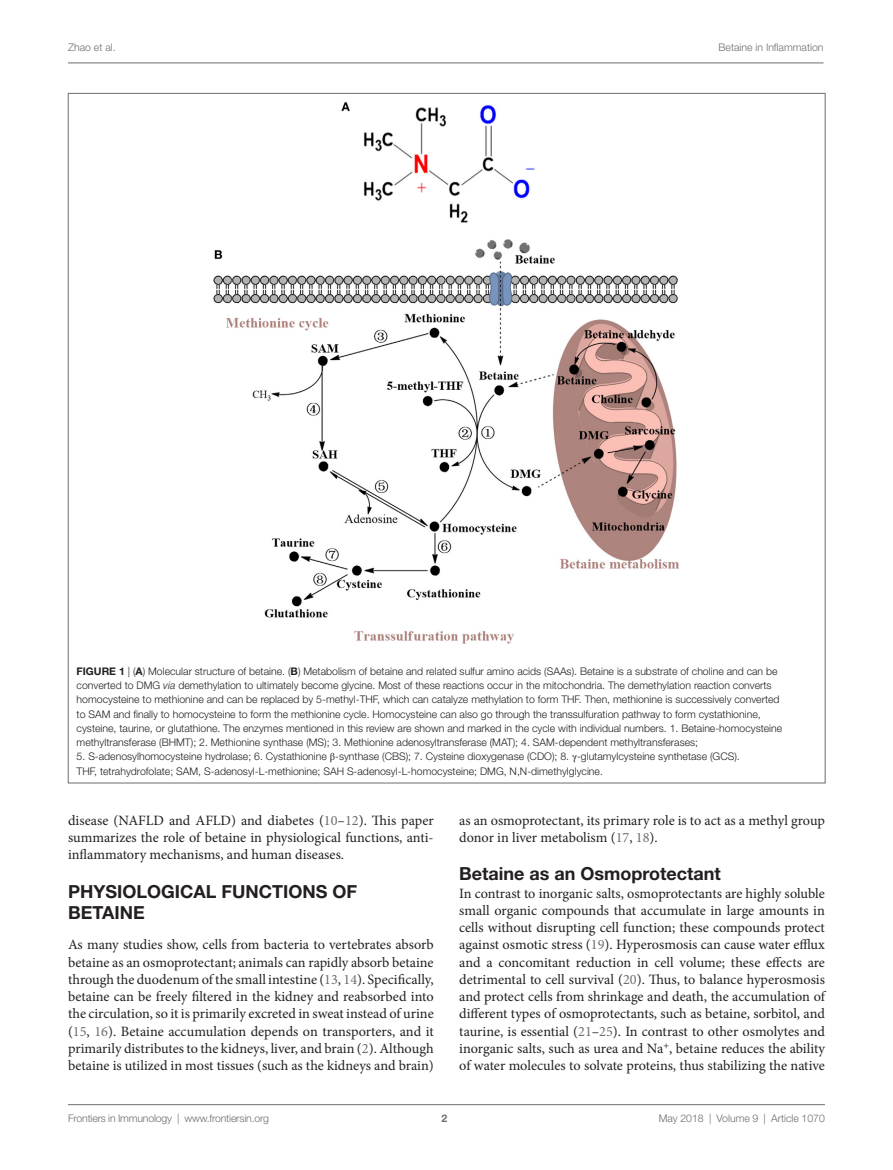
<style>
.page{position:relative;width:893px;height:1170px;background:#fff}
.page>*{position:absolute;margin:0;border:0;box-sizing:border-box;transform-origin:0 0}
.t1{font:700 18px/21px "Helvetica Neue LT Std";color:#231f20}
.t2{font:14.25px/17.2px "Minion Pro";letter-spacing:-.005em;color:#231f20;text-align:justify}
.t3{font:300 10.5px/14.2px "Helvetica Neue LT Std";color:#231f20}
.t4{font:300 10.5px "Helvetica Neue LT Std";color:#6c6d70}
.t5{font:700 10.5px "Helvetica Neue LT Std";color:#6c6d70}
.s1{font-weight:700}
.s2{font-style:italic}
.s3{font-family:"STIX General";font-weight:400}
.s4{color:#6c6d70}
</style>
<div class="page">
<img style="left:213px;top:102px;width:466px;height:542px">
<hr style="left:68px;top:63px;width:756px;height:1px;background:#6c6d70">
<hr style="left:68px;top:1104px;width:757px;height:1px;background:#6c6d70">
<p class="t4" style="left:68px;top:41px;width:49px">Zhao et al.</p>
<p class="t4" style="left:718px;top:41px;width:107px">Betaine in Inflammation</p>
<p class="t3" style="left:77px;top:663px;width:707px"><span class="s1">Figur e 1</span> | (<span class="s1">A</span>) Molecular structure of betaine. (<span class="s1">B</span>) Metabolism of betaine and related sulfur amino acids (SAAs). Betaine is a substrate of choline and can be converted to DMG <span class="s2">via</span> demethylation to ultimately become glycine. Most of these reactions occur in the mitochondria. The demethylation reaction converts homocysteine to methionine and can be replaced by 5-methyl-THF, which can catalyze methylation to form THF. Then, methionine is successively converted to SAM and finally to homocysteine to form the methionine cycle. Homocysteine can also go through the transsulfuration pathway to form cystathionine, cysteine, taurine, or glutathione. The enzymes mentioned in this review are shown and marked in the cycle with individual numbers. 1. Betaine-homocysteine methyltransferase (BHMT); 2. Methionine synthase (MS); 3. Methionine adenosyltransferase (MAT); 4. SAM-dependent methyltransferases;</p>
<p class="t3" style="left:77px;top:749px;width:665px">5. S-adenosylhomocysteine hydrolase; 6. Cystathionine <span class="s3">β</span>-synthase (CBS); 7. Cysteine dioxygenase (CDO); 8. <span class="s3">γ</span>-glutamylcysteine synthetase (GCS).<br>THF, tetrahydrofolate; SAM, S-adenosyl-L-methionine; SAH S-adenosyl-L-homocysteine; DMG, N,N-dimethylglycine.</p>
<p class="t2" style="left:68px;top:811px;width:367px">disease (NAFLD and AFLD) and diabetes (<span class="s4">10</span>–<span class="s4">12</span>). This paper summarizes the role of betaine in physiological functions, anti&shy;inflammatory mechanisms, and human diseases.</p>
<p class="t1" style="left:68px;top:880px;width:291px">PHYSIOLOGICAL FUNCTIONS OF<br>BETAINE</p>
<p class="t2" style="left:68px;top:936px;width:367px">As many studies show, cells from bacteria to vertebrates absorb betaine as an osmoprotectant; animals can rapidly absorb betaine through the duodenum of the small intestine (<span class="s4">13</span>, <span class="s4">14</span>). Specifically, betaine can be freely filtered in the kidney and reabsorbed into the circulation, so it is primarily excreted in sweat instead of urine (<span class="s4">15</span>, <span class="s4">16</span>). Betaine accumulation depends on transporters, and it primarily distributes to the kidneys, liver, and brain (<span class="s4">2</span>). Although betaine is utilized in most tissues (such as the kidneys and brain)</p>
<p class="t2" style="left:459px;top:811px;width:367px">as an osmoprotectant, its primary role is to act as a methyl group donor in liver metabolism (<span class="s4">17</span>, <span class="s4">18</span>).</p>
<p class="t1" style="left:459px;top:863px;width:263px">Betaine as an Osmoprotectant</p>
<p class="t2" style="left:459px;top:884px;width:367px">In contrast to inorganic salts, osmoprotectants are highly soluble small organic compounds that accumulate in large amounts in cells without disrupting cell function; these compounds protect against osmotic stress (<span class="s4">19</span>). Hyperosmosis can cause water efflux and a concomitant reduction in cell volume; these effects are detrimental to cell survival (<span class="s4">20</span>). Thus, to balance hyperosmosis and protect cells from shrinkage and death, the accumulation of different types of osmoprotectants, such as betaine, sorbitol, and taurine, is essential (<span class="s4">21</span>–<span class="s4">25</span>). In contrast to other osmolytes and inorganic salts, such as urea and Na<sup>+</sup>, betaine reduces the ability of water molecules to solvate proteins, thus stabilizing the native</p>
<p class="t4" style="left:68px;top:1111px;width:203px">Frontiers in Immunology | www.frontiersin.org</p>
<p class="t4" style="left:659px;top:1111px;width:168px">May 2018 | Volume 9 | Article 1070</p>
<p class="t5" style="left:441px;top:1111px;width:7px">2</p>
</div>
